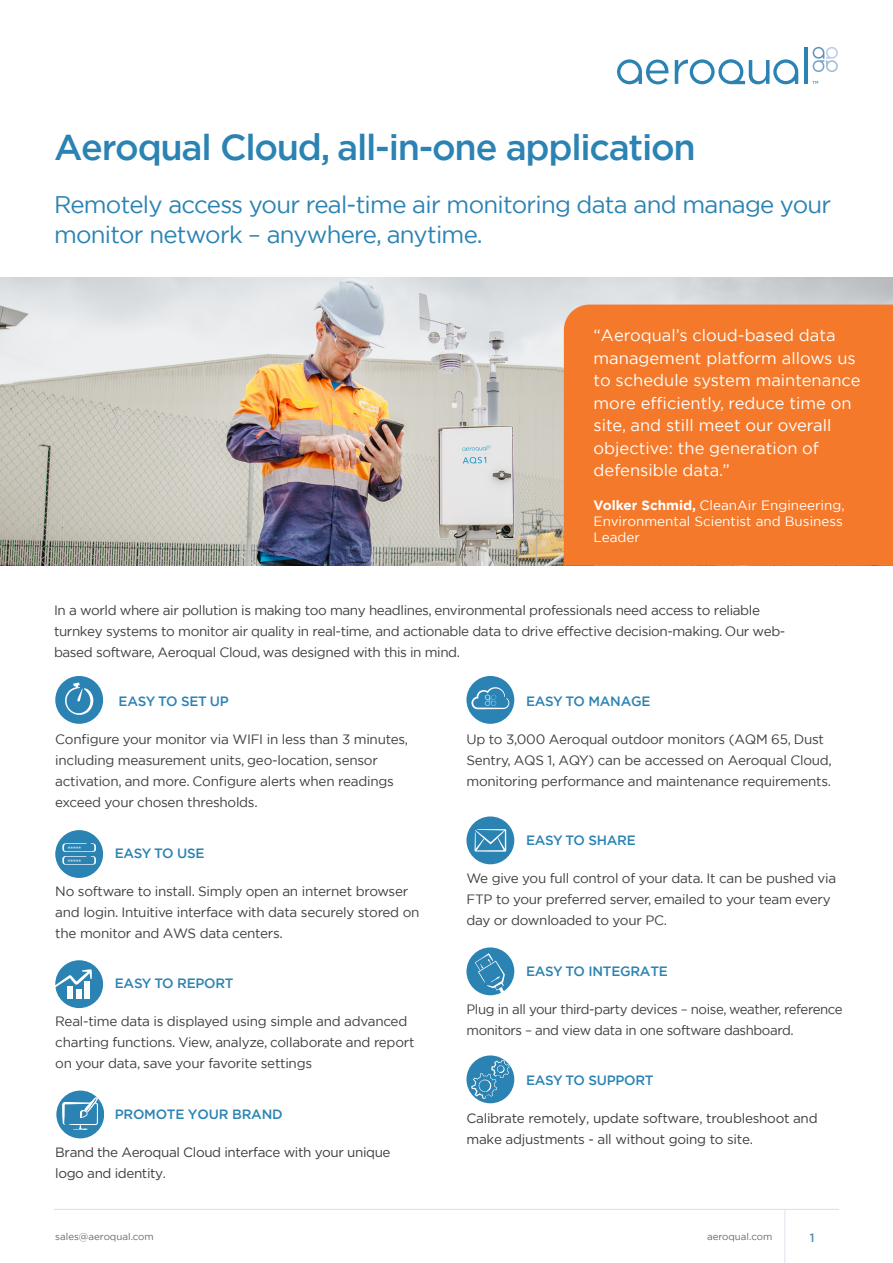
<style>
.page{position:relative;width:893px;height:1263px;background:#fff}
.page>*{position:absolute;margin:0;border:0;box-sizing:border-box;transform-origin:0 0}
.t1{font:500 36px "Gotham";letter-spacing:-.035em;color:#2b83b3}
.t2{font:24px/30px "Gotham";letter-spacing:-.03em;color:#2b83b3}
.t3{font:16.5px/22.5px "Gotham";color:#fff}
.t4{font:13.5px/21px "Gotham";letter-spacing:-.02em;color:#3e3e3f}
.t5{font:500 13.5px "Gotham";letter-spacing:-.02em;color:#2b83b3}
.t6{font:13.5px/16.2px "Gotham";color:#fff}
.t7{font:500 12px "Gotham";color:#498bb8}
.t8{font:9.75px "Gotham";color:#69696c}
.t9{font:6.6px "Myriad Pro";color:#fff}
.s1{font-weight:700}
</style>
<div class="page">
<hr style="left:54px;top:1209px;width:785px;height:1px;background:#dcdddf">
<hr style="left:784px;top:1210px;width:1px;height:53px;background:#dce5f0">
<svg style="left:813px;top:81px;width:5px;height:3px"></svg>
<svg style="left:813px;top:47px;width:25px;height:25px"></svg>
<hr style="left:804px;top:47px;width:4px;height:37px;background:#2b83b3">
<svg style="left:617px;top:59px;width:51px;height:25px"></svg>
<svg style="left:675px;top:59px;width:123px;height:25px"></svg>
<img style="left:0;top:278px;width:893px;height:288px">
<div style="left:564px;top:305px;width:329px;height:261px;background:#f4792a"></div>
<div style="left:55px;top:676px;width:48px;height:48px;background:#2b83b3;border-radius:50%"></div>
<div style="left:466px;top:676px;width:48px;height:48px;background:#2b83b3;border-radius:50%"></div>
<div style="left:466px;top:816px;width:48px;height:48px;background:#2b83b3;border-radius:50%"></div>
<div style="left:466px;top:947px;width:48px;height:48px;background:#2b83b3;border-radius:50%"></div>
<div style="left:466px;top:1055px;width:48px;height:48px;background:#2b83b3;border-radius:50%"></div>
<div style="left:55px;top:830px;width:48px;height:48px;background:#2b83b3;border-radius:50%"></div>
<svg style="left:471px;top:687px;width:38px;height:22px"></svg>
<div style="left:55px;top:960px;width:48px;height:48px;background:#2b83b3;border-radius:50%"></div>
<div style="left:68px;top:986px;width:5px;height:13px;background:#fff"></div>
<div style="left:76px;top:989px;width:5px;height:10px;background:#fff"></div>
<div style="left:85px;top:981px;width:5px;height:18px;background:#fff"></div>
<svg style="left:55px;top:969px;width:37px;height:19px"></svg>
<svg style="left:65px;top:682px;width:29px;height:33px"></svg>
<svg style="left:62px;top:843px;width:34px;height:22px"></svg>
<svg style="left:471px;top:1060px;width:39px;height:39px"></svg>
<svg style="left:474px;top:829px;width:32px;height:23px"></svg>
<svg style="left:475px;top:953px;width:33px;height:43px"></svg>
<svg style="left:56px;top:1090px;width:47px;height:48px"></svg>
<p class="t1" style="left:54px;top:123px;width:643px">Aeroqual Cloud, all-in-one application</p>
<p class="t2" style="left:54px;top:189px;width:779px">Remotely access your real-time air monitoring data and manage your monitor network – anywhere, anytime.</p>
<p class="t3" style="left:594px;top:324px;width:268px">“Aeroqual’s cloud-based data management platform allows us to schedule system maintenance more efficiently, reduce time on site, and still meet our overall objective: the generation of defensible data.”</p>
<p class="t6" style="left:594px;top:496px;width:253px"><span class="s1">Volker Schmid,</span> CleanAir Engineering,<br>Environmental Scientist and Business<br>Leader</p>
<p class="t4" style="left:54px;top:599px;width:733px">In a world where air pollution is making too many headlines, environmental professionals need access to reliable turnkey systems to monitor air quality in real-time, and actionable data to drive effective decision-making. Our web&shy;based software, Aeroqual Cloud, was designed with this in mind.</p>
<p class="t5" style="left:119px;top:692px;width:112px">EASY TO SET UP</p>
<p class="t4" style="left:55px;top:728px;width:354px">Configure your monitor via WIFI in less than 3 minutes, including measurement units, geo-location, sensor activation, and more. Configure alerts when readings exceed your chosen thresholds.</p>
<p class="t5" style="left:115px;top:844px;width:91px">EASY TO USE</p>
<p class="t4" style="left:55px;top:880px;width:366px">No software to install. Simply open an internet browser and login. Intuitive interface with data securely stored on the monitor and AWS data centers.</p>
<p class="t9" style="left:68px;top:845px;width:15px">*****</p>
<p class="t9" style="left:68px;top:857px;width:15px">*****</p>
<p class="t5" style="left:115px;top:974px;width:120px">EASY TO REPORT</p>
<p class="t4" style="left:55px;top:1010px;width:361px">Real-time data is displayed using simple and advanced charting functions. View, analyze, collaborate and report on your data, save your favorite settings</p>
<p class="t5" style="left:115px;top:1105px;width:169px">PROMOTE YOUR BRAND</p>
<p class="t4" style="left:55px;top:1141px;width:337px">Brand the Aeroqual Cloud interface with your unique logo and identity.</p>
<p class="t5" style="left:526px;top:692px;width:126px">EASY TO MANAGE</p>
<p class="t4" style="left:466px;top:728px;width:367px">Up to 3,000 Aeroqual outdoor monitors (AQM 65, Dust<br>Sentry, AQS 1, AQY) can be accessed on Aeroqual Cloud, monitoring performance and maintenance requirements.</p>
<p class="t5" style="left:526px;top:831px;width:111px">EASY TO SHARE</p>
<p class="t4" style="left:466px;top:867px;width:371px">We give you full control of your data. It can be pushed via<br>FTP to your preferred server, emailed to your team every day or downloaded to your PC.</p>
<p class="t5" style="left:526px;top:962px;width:143px">EASY TO INTEGRATE</p>
<p class="t4" style="left:466px;top:998px;width:378px">Plug in all your third-party devices – noise, weather, reference monitors – and view data in one software dashboard.</p>
<p class="t5" style="left:526px;top:1071px;width:129px">EASY TO SUPPORT</p>
<p class="t4" style="left:466px;top:1107px;width:353px">Calibrate remotely, update software, troubleshoot and make adjustments - all without going to site.</p>
<p class="t8" style="left:55px;top:1230px;width:100px">sales@aeroqual.com</p>
<p class="t8" style="left:707px;top:1230px;width:67px">aeroqual.com</p>
<p class="t7" style="left:810px;top:1229px;width:6px">1</p>
</div>
